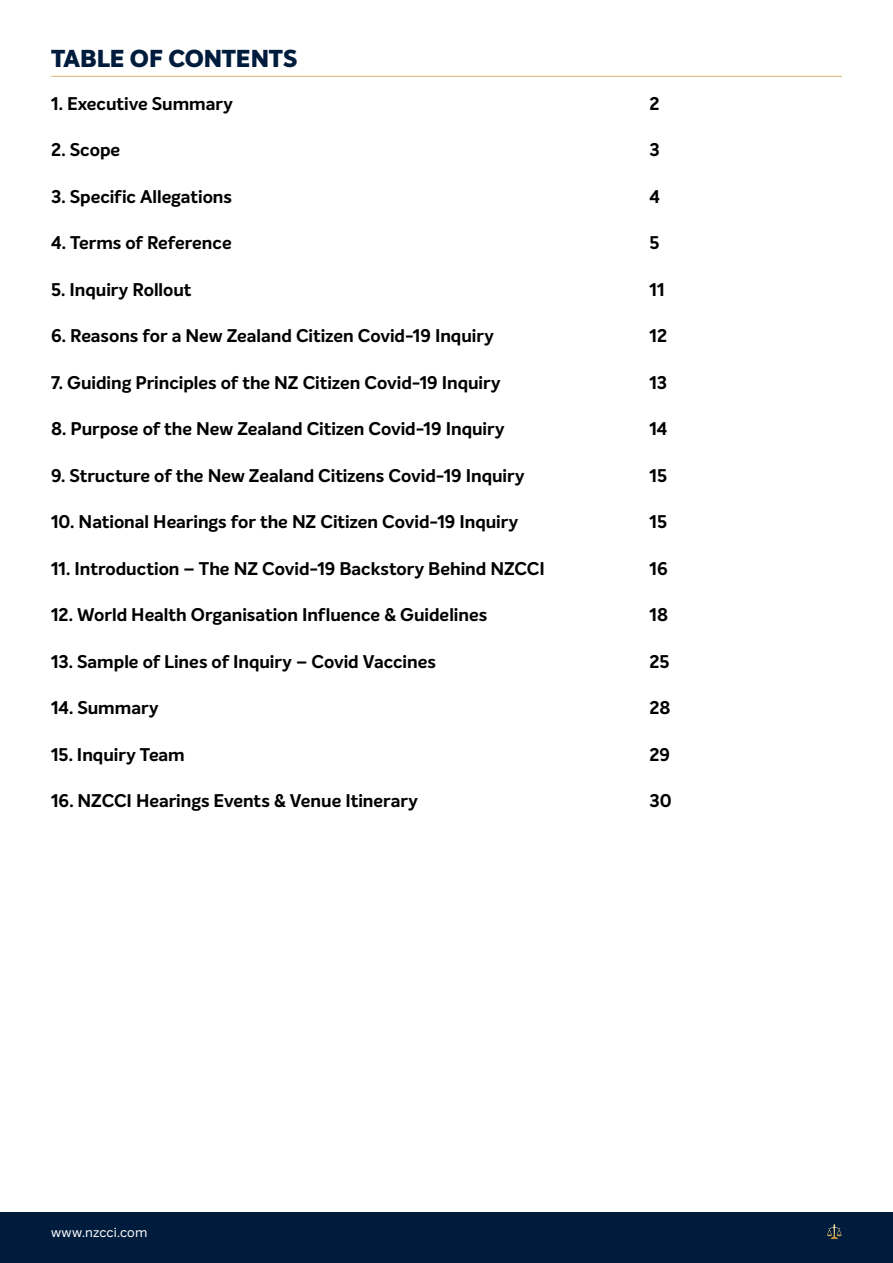
<style>
.page{position:relative;width:893px;height:1263px;background:#fff}
.page>*{position:absolute;margin:0;border:0;box-sizing:border-box;transform-origin:0 0}
.t1{font:800 24px "Intelo Alt";letter-spacing:-.005em;color:#001c3c}
.t2{font:700 18px "Intelo Alt";color:#000}
.t3{font:13.5px "Intelo Alt";letter-spacing:.01em;color:#fff}
</style>
<div class="page">
<div style="left:0;top:1212px;width:893px;height:51px;background:#001c3c"></div>
<svg style="left:827px;top:1224px;width:14px;height:15px"></svg>
<hr style="left:51px;top:76px;width:791px;height:1px;background:#dab77e">
<h1 class="t1" style="left:51px;top:43px;width:248px">TABLE OF CONTENTS</h1>
<p class="t2" style="left:51px;top:92px;width:183px">1. Executive Summary</p>
<p class="t2" style="left:650px;top:92px;width:12px">2</p>
<p class="t2" style="left:51px;top:138px;width:71px">2. Scope</p>
<p class="t2" style="left:650px;top:138px;width:12px">3</p>
<p class="t2" style="left:51px;top:185px;width:183px">3. Specific Allegations</p>
<p class="t2" style="left:650px;top:185px;width:12px">4</p>
<p class="t2" style="left:51px;top:231px;width:182px">4. Terms of Reference</p>
<p class="t2" style="left:650px;top:231px;width:12px">5</p>
<p class="t2" style="left:51px;top:278px;width:142px">5. Inquiry Rollout</p>
<p class="t2" style="left:650px;top:278px;width:17px">11</p>
<p class="t2" style="left:51px;top:324px;width:444px">6. Reasons for a New Zealand Citizen Covid-19 Inquiry</p>
<p class="t2" style="left:650px;top:324px;width:19px">12</p>
<p class="t2" style="left:51px;top:371px;width:451px">7. Guiding Principles of the NZ Citizen Covid-19 Inquiry</p>
<p class="t2" style="left:650px;top:371px;width:19px">13</p>
<p class="t2" style="left:51px;top:417px;width:455px">8. Purpose of the New Zealand Citizen Covid-19 Inquiry</p>
<p class="t2" style="left:650px;top:417px;width:19px">14</p>
<p class="t2" style="left:51px;top:464px;width:475px">9. Structure of the New Zealand Citizens Covid-19 Inquiry</p>
<p class="t2" style="left:650px;top:464px;width:19px">15</p>
<p class="t2" style="left:51px;top:510px;width:469px">10. National Hearings for the NZ Citizen Covid-19 Inquiry</p>
<p class="t2" style="left:650px;top:510px;width:19px">15</p>
<p class="t2" style="left:51px;top:557px;width:495px">11. Introduction – The NZ Covid-19 Backstory Behind NZCCI</p>
<p class="t2" style="left:650px;top:557px;width:20px">16</p>
<p class="t2" style="left:51px;top:603px;width:438px">12. World Health Organisation Influence &amp; Guidelines</p>
<p class="t2" style="left:650px;top:603px;width:20px">18</p>
<p class="t2" style="left:51px;top:650px;width:387px">13. Sample of Lines of Inquiry – Covid Vaccines</p>
<p class="t2" style="left:650px;top:650px;width:22px">25</p>
<p class="t2" style="left:51px;top:696px;width:109px">14. Summary</p>
<p class="t2" style="left:650px;top:696px;width:23px">28</p>
<p class="t2" style="left:51px;top:743px;width:135px">15. Inquiry Team</p>
<p class="t2" style="left:650px;top:743px;width:22px">29</p>
<p class="t2" style="left:51px;top:790px;width:368px">16. NZCCI Hearings Events &amp; Venue Itinerary</p>
<p class="t2" style="left:650px;top:790px;width:24px">30</p>
<p class="t3" style="left:51px;top:1224px;width:98px">www.nzcci.com</p>
</div>
